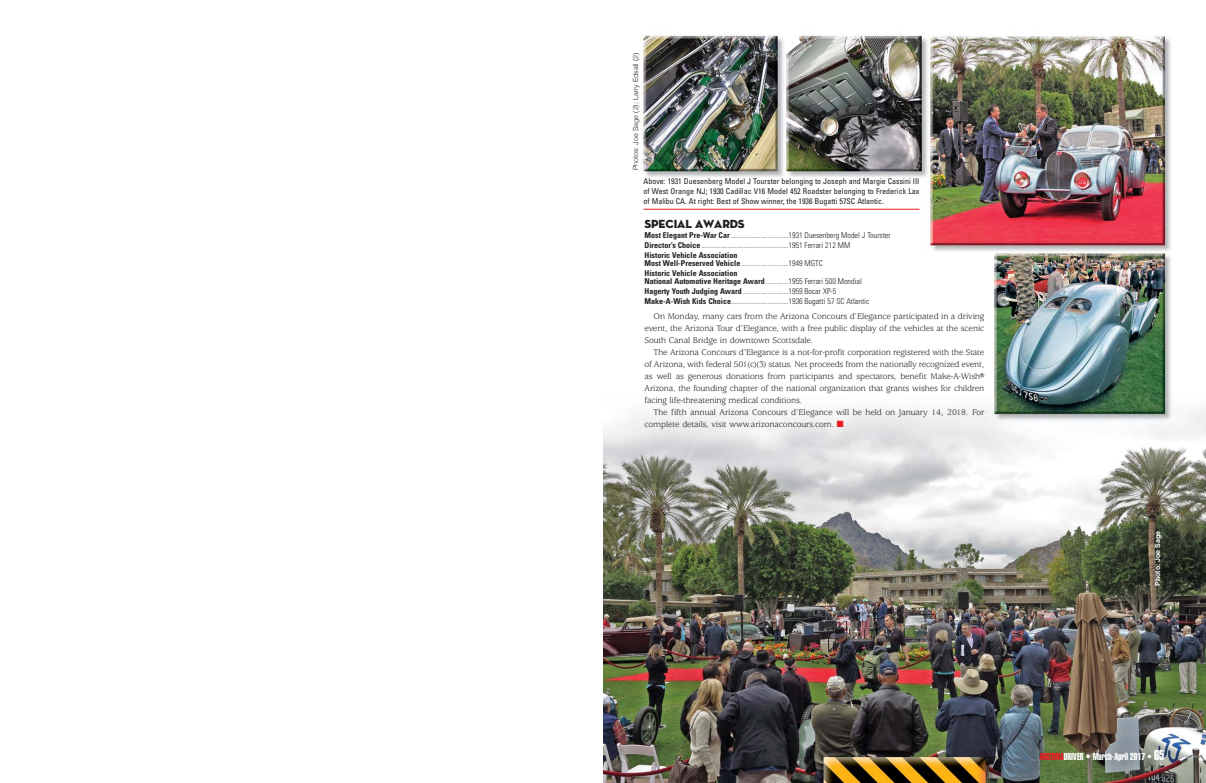
<style>
.page{position:relative;width:1206px;height:783px;background:#fff}
.page>*{position:absolute;margin:0;border:0;box-sizing:border-box;transform-origin:0 0}
.t1{font:12px "Neutraface Display Titling";letter-spacing:-.01em;color:#231f20}
.t2{font:10px "Helvetica Extra Compressed";color:#fff}
.t3{font:9px/12px "Usherwood";letter-spacing:-.01em;color:#231f20;text-align:justify}
.t4{font:300 condensed 8px/10px "Univers";color:#231f20}
.t5{font:condensed 8px/10px "Univers";letter-spacing:-.005em;color:#231f20;text-align:justify}
.t6{font:700 condensed 8px/10px "Univers";color:#231f20}
.t7{font:300 7px "Helvetica";color:#231f20}
.t8{font:700 7px "Helvetica";color:#fff}
.s1{font-weight:700}
.s2{font-weight:300}
.s3{color:#ed1c24}
.s4{font-size:14px}
</style>
<div class="page">
<img style="left:603px;top:34px;width:603px;height:749px">
<hr style="left:644px;top:209px;width:276px;height:1px;background:#ed1c24">
<p class="t7" style="left:633px;top:170px;width:119px;rotate:-90deg">Photos: Joe Sage (2); Larry Edsall (2)</p>
<p class="t5" style="left:644px;top:177px;width:277px">Above: 1931 Duesenberg Model J Tourster belonging to Joseph and Margie Cassini III of West Orange NJ; 1930 Cadillac V16 Model 452 Roadster belonging to Frederick Lax of Malibu CA. At right: Best of Show winner, the 1936 Bugatti 57SC Atlantic.</p>
<h1 class="t1" style="left:644px;top:217px;width:102px">SPECIAL AWARDS</h1>
<p class="t4" style="left:644px;top:231px;width:248px"><span class="s1">Most Elegant Pre-War Car</span> .................................1931 Duesenberg Model J Tourster<br><span class="s1">Director’s Choice</span>..................................................1951 Ferrari 212 MM<br><span class="s1">Historic Vehicle Association</span></p>
<p class="t6" style="left:644px;top:259px;width:180px">Most Well-Preserved Vehicle <span class="s2">...........................1949 MGTC<br></span>Historic Vehicle Association</p>
<p class="t4" style="left:644px;top:277px;width:226px"><span class="s1">National Automotive Heritage Award</span> .............1955 Ferrari 500 Mondial<br><span class="s1">Hagerty Youth Judging Award</span> ..........................1959 Bocar XP-5<br><span class="s1">Make-A-Wish Kids Choice</span>.................................1936 Bugatti 57 SC Atlantic</p>
<p class="t3" style="left:644px;top:311px;width:341px;text-indent:9px">On Monday, many cars from the Arizona Concours d’Elegance participated in a driving event, the Arizona Tour d’Elegance, with a free public display of the vehicles at the scenic South Canal Bridge in downtown Scottsdale.</p>
<p class="t3" style="left:644px;top:347px;width:341px;text-indent:9px">The Arizona Concours d’Elegance is a not-for-profit corporation registered with the State of Arizona, with federal 501(c)(3) status. Net proceeds from the nationally recognized event, as well as generous donations from participants and spectators, benefit Make-A-Wish® Arizona, the founding chapter of the national organization that grants wishes for children facing life-threatening medical conditions.</p>
<p class="t3" style="left:645px;top:407px;width:341px;text-indent:9px">The fifth annual Ari zona Concours d’El e gance will be held on January 14, 2018. For complete de tails, visit www.arizonaconcours.com. <span class="s3">■</span></p>
<p class="t8" style="left:1155px;top:586px;width:57px;rotate:-90deg">Photo: Joe Sage</p>
<p class="t2" style="left:1040px;top:753px;width:126px"><span class="s3">ARIZONA</span>DRIVER • March-April 2017 • <span class="s4">65</span></p>
</div>
